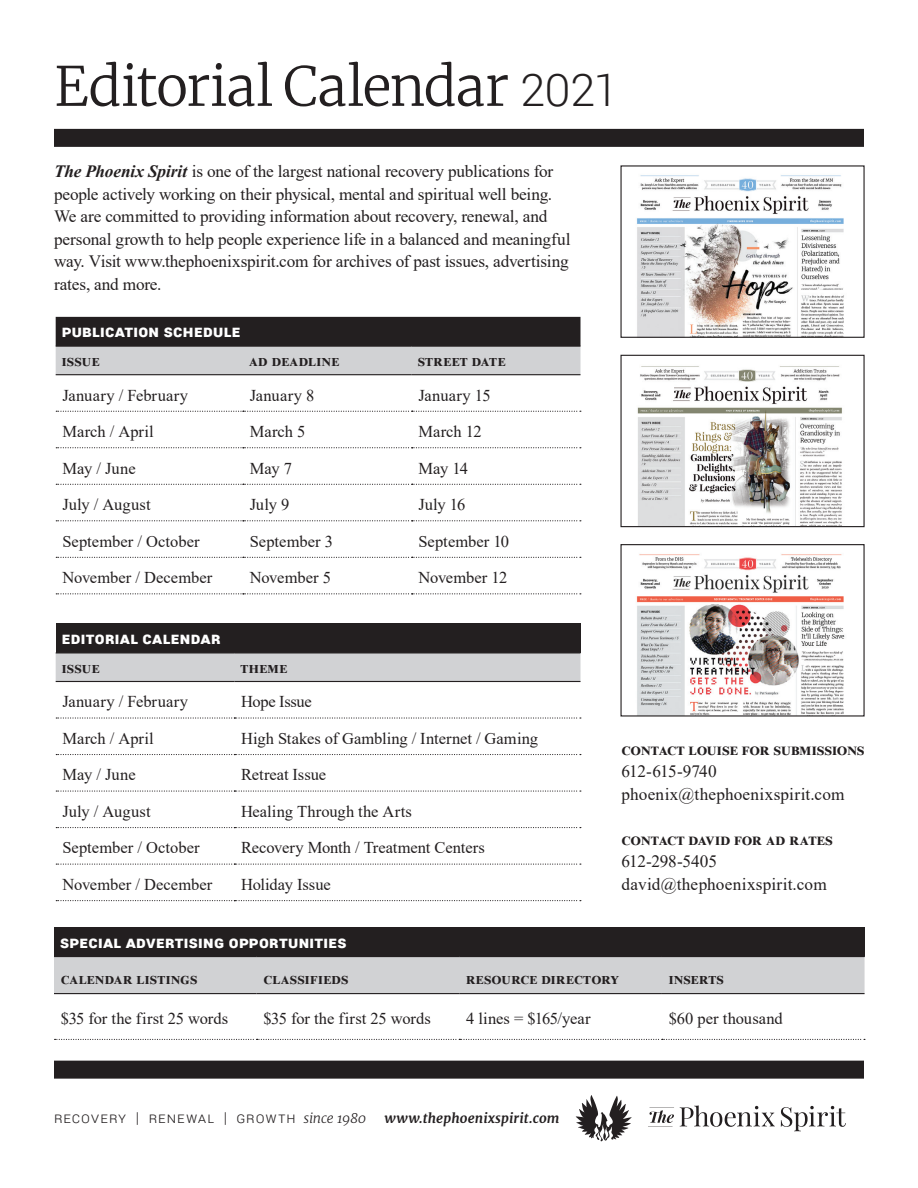
<style>
.page{position:relative;width:918px;height:1188px;background:#fff}
.page>*{position:absolute;margin:0;border:0;box-sizing:border-box;transform-origin:0 0}
.t1{font:300 54px "Merriweather";letter-spacing:-.025em;color:#231f20}
.t2{font:17.25px/22.5px "Times New Roman";letter-spacing:-.01em;color:#231f20}
.t3{font:17.25px "Times New Roman";letter-spacing:.01em;color:#231f20}
.t4{font:700 17.25px "Times New Roman";color:#231f20}
.t5{font:17.25px "Times New Roman";letter-spacing:-.04em;color:#231f20}
.Cal_text_indent{font:16.5px "Times New Roman";color:#231f20}
.Cal_text_indent-2{font:700 16.5px "Times New Roman";letter-spacing:.02em;color:#231f20}
.Cal_text_indent-3{font:900 16.5px "Roboto";letter-spacing:.02em;color:#fff}
.Cal_text_indent-4{font:16.5px "Times New Roman";letter-spacing:-.02em;color:#231f20}
.t6{font:300 15px "Roboto";letter-spacing:.06em;color:#231f20}
.t7{font:italic 700 13.5px "Merriweather";letter-spacing:.01em;color:#231f20}
.s1{font-family:"Roboto";font-size:45px}
.s2{font-weight:700;font-style:italic}
.s3{font-family:"Merriweather";font-style:italic;font-size:13.5px}
</style>
<div class="page">
<div style="left:54px;top:129px;width:810px;height:18px;background:#231f20"></div>
<div style="left:54px;top:1061px;width:810px;height:18px;background:#231f20"></div>
<img style="left:636px;top:175px;width:208px;height:161px">
<svg style="left:56px;top:317px;width:524px;height:57px;background:#767576"></svg>
<hr style="left:56px;top:346px;width:187px;height:1px;background:#231f20">
<hr style="left:243px;top:346px;width:169px;height:1px;background:#231f20">
<hr style="left:412px;top:346px;width:168px;height:1px;background:#231f20">
<svg style="left:56px;top:411px;width:525px;height:1px"></svg>
<svg style="left:56px;top:447px;width:525px;height:1px"></svg>
<svg style="left:56px;top:484px;width:525px;height:1px"></svg>
<svg style="left:56px;top:520px;width:525px;height:1px"></svg>
<svg style="left:56px;top:557px;width:525px;height:1px"></svg>
<svg style="left:56px;top:593px;width:525px;height:1px"></svg>
<hr style="left:56px;top:374px;width:187px;height:1px;background:#231f20">
<hr style="left:243px;top:374px;width:169px;height:1px;background:#231f20">
<hr style="left:412px;top:374px;width:168px;height:1px;background:#231f20">
<div style="left:56px;top:624px;width:524px;height:29px;background:#231f20"></div>
<svg style="left:56px;top:653px;width:524px;height:28px;background:#cdced0"></svg>
<svg style="left:56px;top:717px;width:525px;height:2px"></svg>
<svg style="left:56px;top:754px;width:525px;height:1px"></svg>
<svg style="left:56px;top:791px;width:525px;height:1px"></svg>
<svg style="left:56px;top:827px;width:525px;height:1px"></svg>
<svg style="left:56px;top:864px;width:525px;height:1px"></svg>
<svg style="left:56px;top:900px;width:525px;height:1px"></svg>
<hr style="left:56px;top:681px;width:178px;height:1px;background:#231f20">
<hr style="left:234px;top:681px;width:346px;height:1px;background:#231f20">
<div style="left:54px;top:927px;width:811px;height:30px;background:#231f20"></div>
<div style="left:54px;top:957px;width:811px;height:36px;background:#d1d2d4"></div>
<svg style="left:55px;top:1039px;width:810px;height:1px"></svg>
<hr style="left:54px;top:993px;width:203px;height:1px;background:#231f20">
<hr style="left:257px;top:993px;width:202px;height:1px;background:#231f20">
<hr style="left:459px;top:993px;width:203px;height:1px;background:#231f20">
<hr style="left:662px;top:993px;width:203px;height:1px;background:#231f20">
<img style="left:637px;top:366px;width:205px;height:159px">
<div style="left:620px;top:355px;width:245px;height:172px;border:1px solid #231f20"></div>
<img style="left:636px;top:554px;width:209px;height:161px">
<svg style="left:576px;top:1095px;width:56px;height:46px"></svg>
<svg style="left:680px;top:1105px;width:95px;height:22px"></svg>
<svg style="left:781px;top:1106px;width:65px;height:25px"></svg>
<svg style="left:648px;top:1107px;width:26px;height:20px"></svg>
<p class="t1" style="left:54px;top:50px;width:566px">Editorial Calendar <span class="s1">2021</span></p>
<p class="t2" style="left:54px;top:159px;width:518px"><span class="s2">The Phoenix Spirit</span> is one of the largest national recovery publications for people actively working on their physical, mental and spiritual well being.<br>We are committed to providing information about recovery, renewal, and personal growth to help people experience life in a balanced and meaningful way. Visit www.thephoenixspirit.com for archives of past issues, advertising rates, and more.</p>
<p class="Cal_text_indent-3" style="left:62px;top:320px;width:180px">publication schedule</p>
<p class="Cal_text_indent-2" style="left:62px;top:349px;width:39px">issue</p>
<p class="Cal_text_indent-2" style="left:249px;top:349px;width:92px">ad deadline</p>
<p class="Cal_text_indent-2" style="left:418px;top:349px;width:89px">street date</p>
<p class="Cal_text_indent" style="left:62px;top:383px;width:127px">January / February</p>
<p class="Cal_text_indent" style="left:250px;top:383px;width:66px">January 8</p>
<p class="Cal_text_indent" style="left:418px;top:383px;width:74px">January 15</p>
<p class="Cal_text_indent" style="left:62px;top:420px;width:93px">March / April</p>
<p class="Cal_text_indent" style="left:250px;top:420px;width:57px">March 5</p>
<p class="Cal_text_indent" style="left:418px;top:420px;width:65px">March 12</p>
<p class="Cal_text_indent" style="left:62px;top:456px;width:75px">May / June</p>
<p class="Cal_text_indent" style="left:250px;top:456px;width:44px">May 7</p>
<p class="Cal_text_indent" style="left:418px;top:456px;width:51px">May 14</p>
<p class="Cal_text_indent" style="left:62px;top:493px;width:90px">July / August</p>
<p class="Cal_text_indent" style="left:250px;top:493px;width:41px">July 9</p>
<p class="Cal_text_indent" style="left:418px;top:493px;width:48px">July 16</p>
<p class="Cal_text_indent" style="left:62px;top:530px;width:139px">September / October</p>
<p class="Cal_text_indent" style="left:250px;top:530px;width:85px">September 3</p>
<p class="Cal_text_indent" style="left:418px;top:530px;width:92px">September 10</p>
<p class="Cal_text_indent" style="left:62px;top:566px;width:151px">November / December</p>
<p class="Cal_text_indent" style="left:250px;top:566px;width:83px">November 5</p>
<p class="Cal_text_indent" style="left:418px;top:566px;width:91px">November 12</p>
<p class="Cal_text_indent-3" style="left:62px;top:626px;width:160px">editorial calendar</p>
<p class="Cal_text_indent-2" style="left:62px;top:655px;width:39px">issue</p>
<p class="Cal_text_indent-2" style="left:240px;top:655px;width:48px">theme</p>
<p class="Cal_text_indent" style="left:62px;top:690px;width:127px">January / February</p>
<p class="Cal_text_indent-4" style="left:241px;top:690px;width:72px">Hope Issue</p>
<p class="Cal_text_indent" style="left:62px;top:727px;width:93px">March / April</p>
<p class="Cal_text_indent" style="left:241px;top:727px;width:299px">High Stakes of Gambling / Internet / Gaming</p>
<p class="Cal_text_indent" style="left:62px;top:763px;width:75px">May / June</p>
<p class="Cal_text_indent" style="left:241px;top:763px;width:87px">Retreat Issue</p>
<p class="Cal_text_indent" style="left:62px;top:800px;width:90px">July / August</p>
<p class="Cal_text_indent" style="left:241px;top:800px;width:172px">Healing Through the Arts</p>
<p class="Cal_text_indent" style="left:62px;top:836px;width:139px">September / October</p>
<p class="Cal_text_indent" style="left:241px;top:836px;width:245px">Recovery Month / Treatment Centers</p>
<p class="Cal_text_indent" style="left:62px;top:873px;width:151px">November / December</p>
<p class="Cal_text_indent" style="left:241px;top:873px;width:91px">Holiday Issue</p>
<p class="t4" style="left:622px;top:737px;width:245px">contact louise for submissions</p>
<p class="t5" style="left:622px;top:759px;width:97px">612-615-9740</p>
<p class="t3" style="left:622px;top:782px;width:224px">phoenix@thephoenixspirit.com</p>
<p class="t4" style="left:622px;top:827px;width:213px">contact david for ad rates</p>
<p class="t2" style="left:622px;top:850px;width:97px">612-298-5405</p>
<p class="t3" style="left:622px;top:872px;width:207px">david@thephoenixspirit.com</p>
<p class="Cal_text_indent-3" style="left:60px;top:930px;width:288px">special advertising opportunities</p>
<p class="Cal_text_indent-2" style="left:61px;top:967px;width:138px">calendar listings</p>
<p class="Cal_text_indent-2" style="left:263px;top:967px;width:87px">classifieds</p>
<p class="Cal_text_indent-2" style="left:466px;top:967px;width:155px">resource directory</p>
<p class="Cal_text_indent-2" style="left:669px;top:967px;width:57px">inserts</p>
<p class="Cal_text_indent" style="left:61px;top:1007px;width:169px">$35 for the first 25 words</p>
<p class="Cal_text_indent" style="left:263px;top:1007px;width:169px">$35 for the first 25 words</p>
<p class="Cal_text_indent" style="left:466px;top:1007px;width:126px">4 lines = $165/year</p>
<p class="Cal_text_indent" style="left:669px;top:1007px;width:116px">$60 per thousand</p>
<p class="t6" style="left:54px;top:1108px;width:314px">recovery | renewal | growth <span class="s3">since 1980</span></p>
<p class="t7" style="left:384px;top:1109px;width:177px">www.thephoenixspirit.com</p>
</div>
